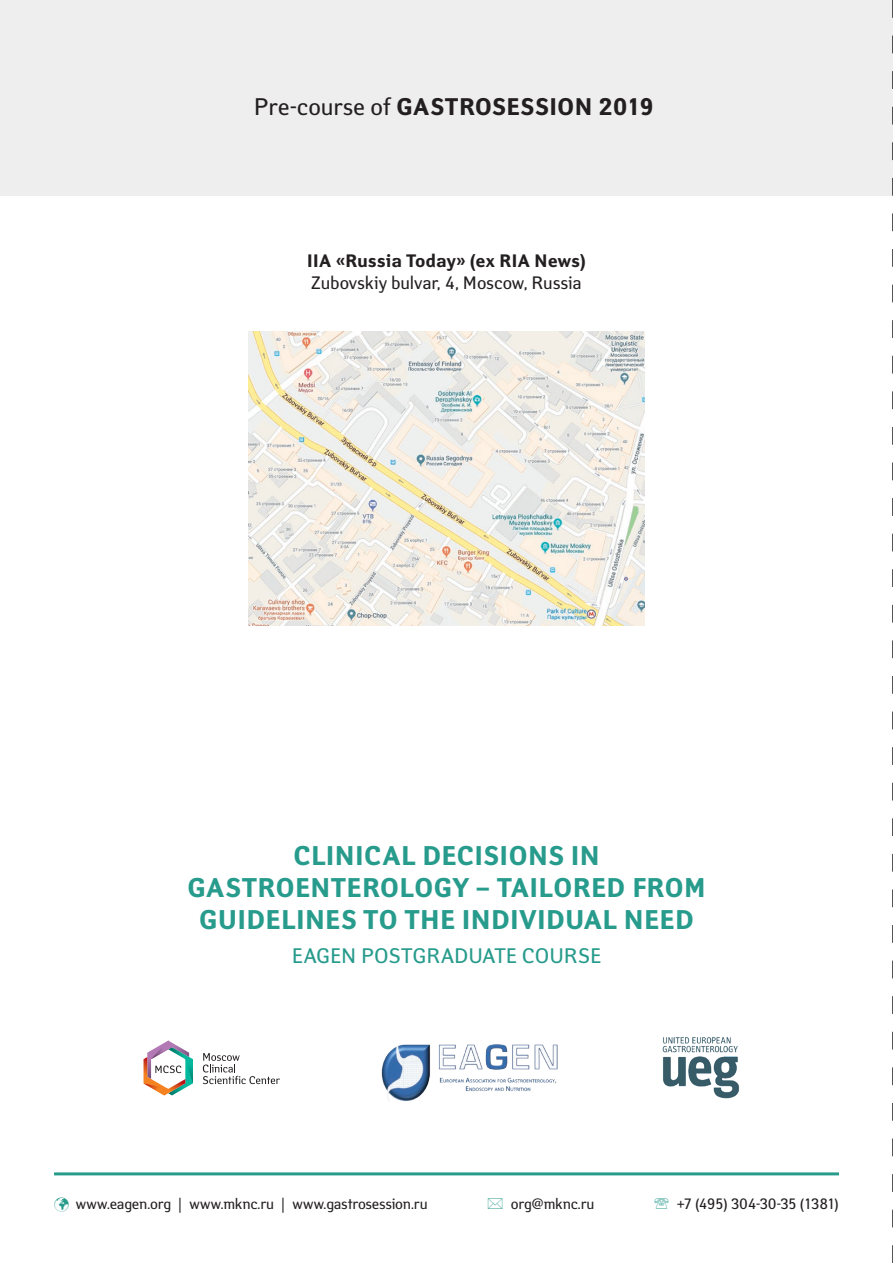
<style>
.page{position:relative;width:893px;height:1263px;background:#fff}
.page>*{position:absolute;margin:0;border:0;box-sizing:border-box;transform-origin:0 0}
.t1{font:700 27px/32.4px "Yanus C";letter-spacing:-.005em;color:#279b8c;text-align:center}
.t2{font:700 24px "Yanus C";color:#231f20}
.t3{font:21px "Yanus C";letter-spacing:-.005em;color:#279b8c}
.t4{font:18px/21.6px "Yanus C";letter-spacing:-.005em;color:#231f20}
.t5{font:15px "Yanus C";letter-spacing:-.015em;color:#231f20}
.t6{font:15px "Yanus C";letter-spacing:-.035em;color:#231f20}
.s1{font-weight:400}
.s2{font-weight:700}
.s3{color:#269b8c}
</style>
<div class="page">
<hr style="left:54px;top:1172px;width:785px;height:3px;background:#279b8c">
<div style="left:0;top:0;width:893px;height:196px;background:#eee"></div>
<img style="left:248px;top:331px;width:397px;height:294px">
<svg style="left:144px;top:1040px;width:49px;height:55px"></svg>
<svg style="left:203px;top:1053px;width:77px;height:31px"></svg>
<img style="left:381px;top:1044px;width:177px;height:58px">
<img style="left:662px;top:1037px;width:77px;height:62px">
<svg style="left:892px;top:0;width:1px;height:1263px"></svg>
<p class="t2" style="left:254px;top:93px;width:402px"><span class="s1">Pre-course of</span> GASTROSESSION 2019</p>
<p class="t4" style="left:307px;top:250px;width:281px"><span class="s2">IIA «Russia Today» (ex RIA News)<br></span>Zubovskiy bulvar, 4, Moscow, Russia</p>
<p class="t1" style="left:187px;top:840px;width:520px">CLINICAL DECISIONS IN<br>GASTROENTEROLOGY – TAILORED FROM<br>GUIDELINES TO THE INDIVIDUAL NEED</p>
<p class="t3" style="left:292px;top:943px;width:311px">EAGEN POSTGRADUATE COURSE</p>
<p class="t5" style="left:54px;top:1195px;width:375px"><span class="s3">✓</span> www.eagen.org | www.mknc.ru | www.gastrosession.ru</p>
<p class="t5" style="left:511px;top:1194px;width:85px">org@mknc.ru</p>
<p class="t6" style="left:677px;top:1194px;width:164px">+7 (495) 304-30-35 (1381)</p>
</div>
